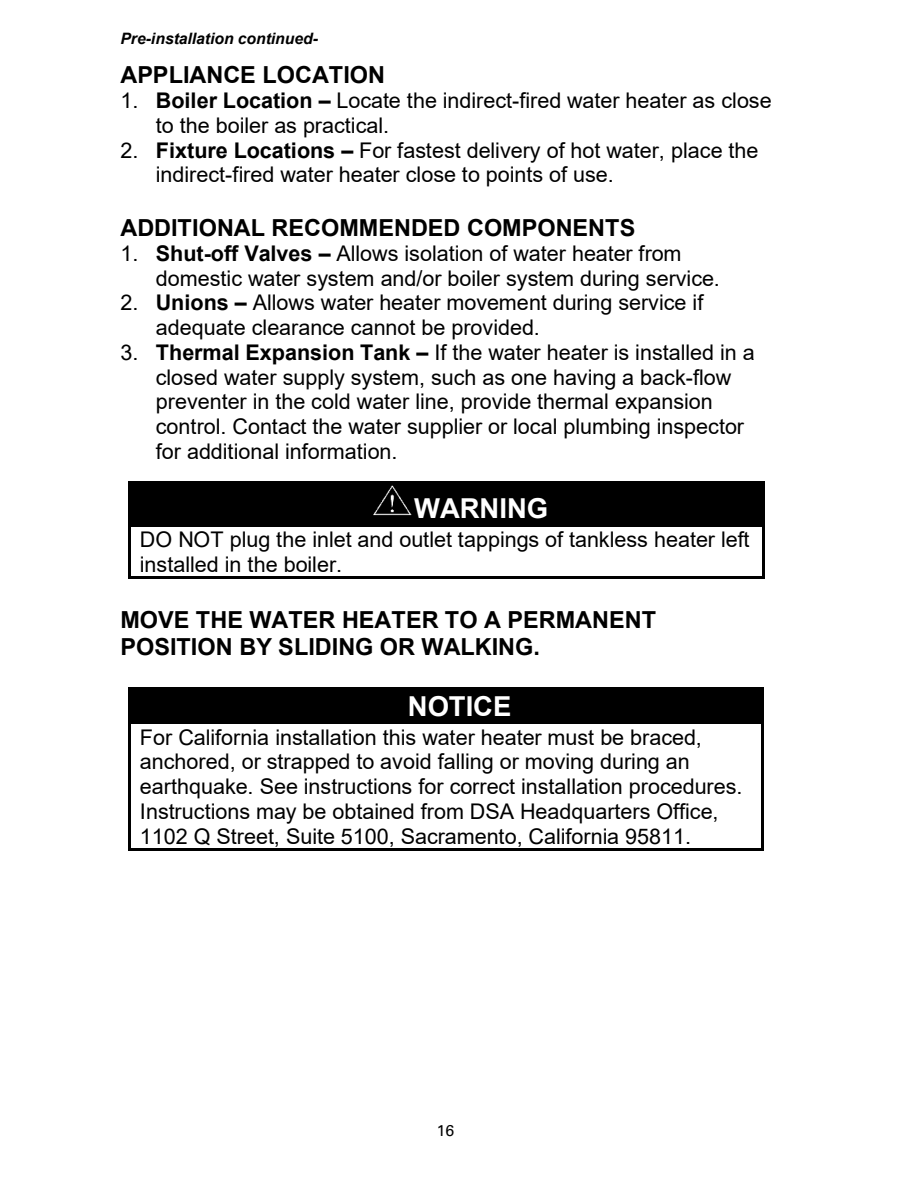
<style>
.page{position:relative;width:918px;height:1188px;background:#fff}
.page>*{position:absolute;margin:0;border:0;box-sizing:border-box;transform-origin:0 0}
.t1{font:700 27.45px "Arial";letter-spacing:-.005em;color:#fff}
.t2{font:700 23.4px/27px "Arial";color:#000}
.t3{font:21.6px/24.8px "Arial";color:#000}
.t4{font:italic 700 15.75px "Arial";color:#000}
.t5{font:15.75px "Univers";color:#000}
.s1{font-weight:700}
</style>
<div class="page">
<div style="left:131px;top:484px;width:631px;height:40px;background:#000"></div>
<img style="left:373px;top:485px;width:39px;height:31px">
<hr style="left:131px;top:481px;width:631px;height:3px;background:#000">
<hr style="left:128px;top:484px;width:3px;height:40px;background:#000">
<hr style="left:762px;top:484px;width:2px;height:40px;background:#000">
<hr style="left:131px;top:524px;width:631px;height:3px;background:#000">
<hr style="left:128px;top:527px;width:3px;height:49px;background:#000">
<hr style="left:131px;top:576px;width:631px;height:3px;background:#000">
<hr style="left:762px;top:527px;width:2px;height:49px;background:#000">
<div style="left:131px;top:690px;width:630px;height:31px;background:#000"></div>
<hr style="left:131px;top:687px;width:630px;height:3px;background:#000">
<hr style="left:128px;top:690px;width:3px;height:31px;background:#000">
<hr style="left:761px;top:690px;width:3px;height:31px;background:#000">
<svg style="left:128px;top:721px;width:3px;height:4px"></svg>
<hr style="left:131px;top:721px;width:630px;height:3px;background:#000">
<svg style="left:761px;top:721px;width:3px;height:4px"></svg>
<hr style="left:128px;top:725px;width:3px;height:123px;background:#000">
<hr style="left:131px;top:848px;width:630px;height:3px;background:#000">
<hr style="left:761px;top:725px;width:3px;height:123px;background:#000">
<p class="t4" style="left:120px;top:28px;width:199px">Pre-installation continued-</p>
<p class="t2" style="left:120px;top:62px;width:266px">APPLIANCE LOCATION</p>
<p class="t3" style="left:156px;top:88px;width:617px;text-indent:-35px">1. <span class="s1">Boiler Location –</span> Locate the indirect-fired water heater as close to the boiler as practical.</p>
<p class="t3" style="left:156px;top:138px;width:604px;text-indent:-35px">2. <span class="s1">Fixture Locations –</span> For fastest delivery of hot water, place the indirect-fired water heater close to points of use.</p>
<p class="t2" style="left:120px;top:215px;width:516px">ADDITIONAL RECOMMENDED COMPONENTS</p>
<p class="t3" style="left:156px;top:241px;width:566px;text-indent:-35px">1. <span class="s1">Shut-off Valves –</span> Allows isolation of water heater from domestic water system and/or boiler system during service.</p>
<p class="t3" style="left:156px;top:290px;width:549px;text-indent:-35px">2. <span class="s1">Unions –</span> Allows water heater movement during service if adequate clearance cannot be provided.</p>
<p class="t3" style="left:156px;top:340px;width:601px;text-indent:-35px">3. <span class="s1">Thermal Expansion Tank –</span> If the water heater is installed in a closed water supply system, such as one having a back-flow preventer in the cold water line, provide thermal expansion control. Contact the water supplier or local plumbing inspector for additional information.</p>
<p class="t1" style="left:414px;top:489px;width:135px">WARNING</p>
<p class="t3" style="left:140px;top:527px;width:611px">DO NOT plug the inlet and outlet tappings of tankless heater left installed in the boiler.</p>
<p class="t2" style="left:120px;top:607px;width:537px">MOVE THE WATER HEATER TO A PERMANENT<br>POSITION BY SLIDING OR WALKING.</p>
<p class="t1" style="left:408px;top:687px;width:105px">NOTICE</p>
<p class="t3" style="left:140px;top:725px;width:604px">For California installation this water heater must be braced, anchored, or strapped to avoid falling or moving during an earthquake. See instructions for correct installation procedures.<br>Instructions may be obtained from DSA Headquarters Office, 1102 Q Street, Suite 5100, Sacramento, California 95811.</p>
<p class="t5" style="left:437px;top:1121px;width:19px">16</p>
</div>
